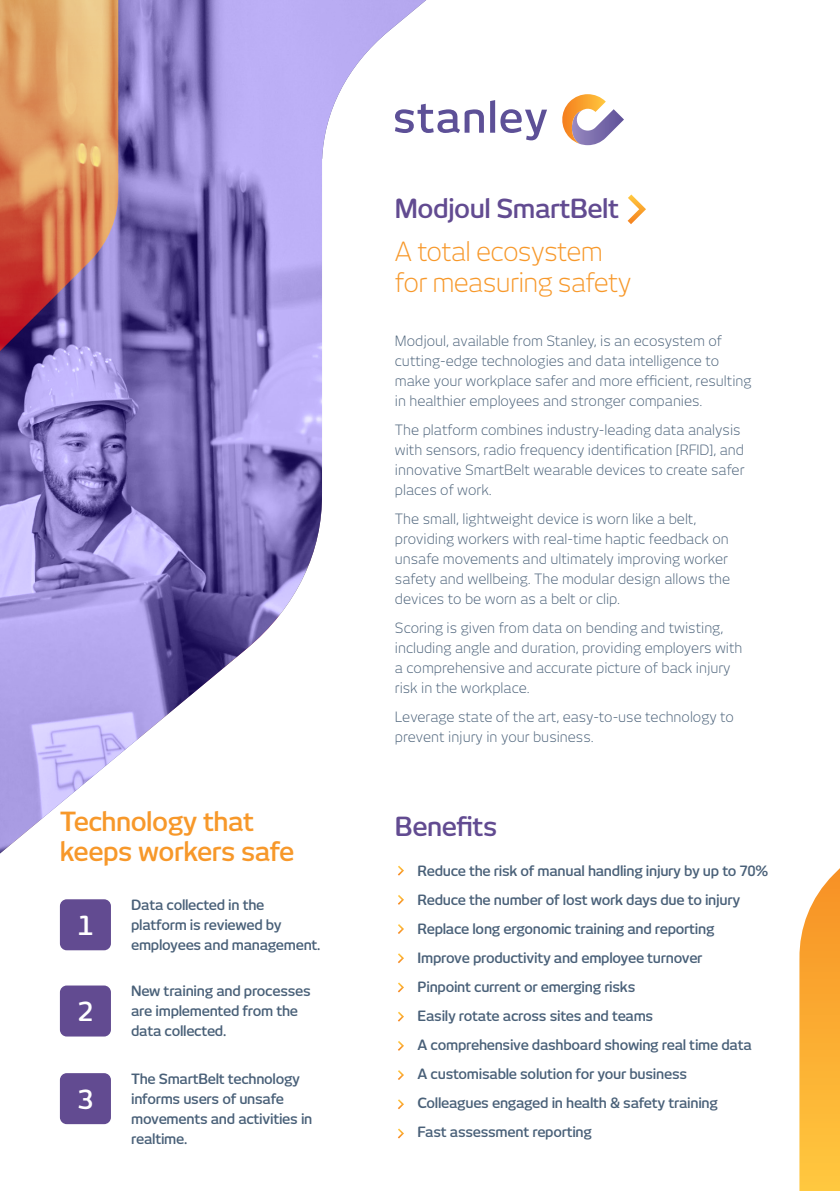
<style>
.page{position:relative;width:840px;height:1191px;background:#fff}
.page>*{position:absolute;margin:0;border:0;box-sizing:border-box;transform-origin:0 0}
.t1{font:300 26px/31.2px "New June";letter-spacing:-.025em;color:#f7982a}
.t2{font:600 26px "New June";letter-spacing:-.02em;color:#f7982a}
.t3{font:600 26px "New June";letter-spacing:-.02em;color:#624b91}
.t4{font:600 26px "New June";color:#fff}
.t5{font:300 14px/20px "New June";color:#496078}
.t6{font:600 14px/20px "New June";letter-spacing:-.02em;color:#496078}
</style>
<div class="page">
<svg style="left:0;top:0;width:426px;height:854px"></svg>
<div style="left:60px;top:899px;width:51px;height:51px;background:#624b91;border-radius:7px"></div>
<div style="left:60px;top:985px;width:51px;height:51px;background:#624b91;border-radius:7px"></div>
<div style="left:60px;top:1073px;width:51px;height:51px;background:#624b91;border-radius:7px"></div>
<svg style="left:562px;top:94px;width:61px;height:51px"></svg>
<svg style="left:394px;top:104px;width:89px;height:29px"></svg>
<svg style="left:490px;top:100px;width:56px;height:40px"></svg>
<svg style="left:627px;top:194px;width:18px;height:30px"></svg>
<svg style="left:398px;top:865px;width:6px;height:10px"></svg>
<svg style="left:398px;top:982px;width:6px;height:10px"></svg>
<svg style="left:398px;top:924px;width:6px;height:10px"></svg>
<svg style="left:398px;top:1041px;width:6px;height:9px"></svg>
<svg style="left:398px;top:1099px;width:6px;height:10px"></svg>
<svg style="left:398px;top:895px;width:6px;height:10px"></svg>
<svg style="left:398px;top:1011px;width:6px;height:10px"></svg>
<svg style="left:398px;top:953px;width:6px;height:10px"></svg>
<svg style="left:398px;top:1070px;width:6px;height:10px"></svg>
<svg style="left:398px;top:1128px;width:6px;height:10px"></svg>
<svg style="left:0;top:0;width:118px;height:360px"></svg>
<svg style="left:799px;top:869px;width:40px;height:322px"></svg>
<p class="t3" style="left:394px;top:194px;width:225px">Modjoul SmartBelt</p>
<p class="t1" style="left:394px;top:235px;width:238px">A total ecosystem for measuring safety</p>
<p class="t5" style="left:394px;top:330px;width:358px">Modjoul, available from Stanley, is an ecosystem of cutting-edge technologies and data intelligence to make your workplace safer and more efficient, resulting in healthier employees and stronger companies.</p>
<p class="t5" style="left:394px;top:419px;width:351px">The platform combines industry-leading data analysis with sensors, radio frequency identification [RFID], and innovative SmartBelt wearable devices to create safer places of work.</p>
<p class="t5" style="left:394px;top:508px;width:336px">The small, lightweight device is worn like a belt, providing workers with real-time haptic feedback on unsafe movements and ultimately improving worker safety and wellbeing. The modular design allows the devices to be worn as a belt or clip.</p>
<p class="t5" style="left:394px;top:617px;width:349px">Scoring is given from data on bending and twisting, including angle and duration, providing employers with a comprehensive and accurate picture of back injury risk in the workplace.</p>
<p class="t5" style="left:394px;top:706px;width:340px">Leverage state of the art, easy-to-use technology to prevent injury in your business.</p>
<p class="t2" style="left:60px;top:806px;width:196px">Technology that</p>
<p class="t3" style="left:394px;top:811px;width:104px">Benefits</p>
<p class="t2" style="left:60px;top:836px;width:236px">keeps workers safe</p>
<p class="t6" style="left:417px;top:861px;width:352px">Reduce the risk of manual handling injury by up to 70%</p>
<p class="t6" style="left:417px;top:890px;width:324px">Reduce the number of lost work days due to injury</p>
<p class="t6" style="left:417px;top:919px;width:298px">Replace long ergonomic training and reporting</p>
<p class="t6" style="left:417px;top:948px;width:286px">Improve productivity and employee turnover</p>
<p class="t6" style="left:417px;top:977px;width:219px">Pinpoint current or emerging risks</p>
<p class="t6" style="left:417px;top:1006px;width:237px">Easily rotate across sites and teams</p>
<p class="t6" style="left:417px;top:1035px;width:335px">A comprehensive dashboard showing real time data</p>
<p class="t6" style="left:417px;top:1064px;width:271px">A customisable solution for your business</p>
<p class="t6" style="left:417px;top:1093px;width:302px">Colleagues engaged in health &amp; safety training</p>
<p class="t6" style="left:417px;top:1122px;width:176px">Fast assessment reporting</p>
<p class="t6" style="left:131px;top:895px;width:191px">Data collected in the platform is reviewed by employees and management.</p>
<p class="t6" style="left:131px;top:981px;width:181px">New training and processes are implemented from the data collected.</p>
<p class="t6" style="left:131px;top:1068px;width:183px">The SmartBelt technology informs users of unsafe movements and activities in realtime.</p>
<p class="t4" style="left:78px;top:910px;width:17px">1</p>
<p class="t4" style="left:78px;top:996px;width:17px">2</p>
<p class="t4" style="left:78px;top:1084px;width:17px">3</p>
</div>
